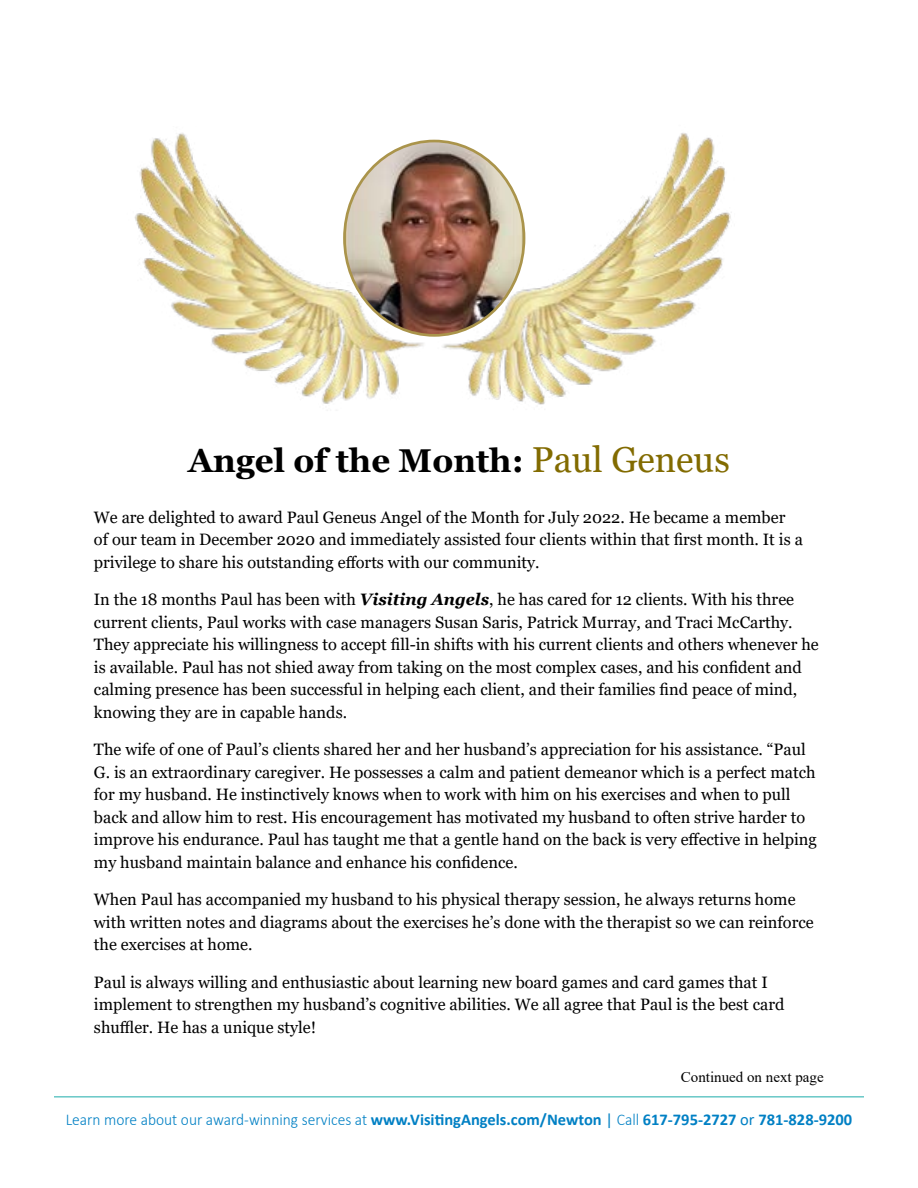
<style>
.page{position:relative;width:918px;height:1188px;background:#fff}
.page>*{position:absolute;margin:0;border:0;box-sizing:border-box;transform-origin:0 0}
.t1{font:700 33px "Georgia";color:#000}
.t2{font:16.5px/22.5px "Georgia";color:#000}
.t3{font:700 16.5px "Calibri";color:#0080c4}
.t4{font:15px "Times New Roman";color:#000}
.s1{font-weight:400;font-size:36px;color:#826b00}
.s2{font-weight:700;font-style:italic}
.s3{font-weight:300}
.s4{font-weight:400}
</style>
<div class="page">
<hr style="left:54px;top:1096px;width:810px;height:2px;background:#68c8c7">
<img style="left:134px;top:133px;width:598px;height:272px">
<h1 class="t1" style="left:188px;top:439px;width:543px">Angel of the Month: <span class="s1">Paul Geneus</span></h1>
<p class="t2" style="left:94px;top:506px;width:710px">We are delighted to award Paul Geneus Angel of the Month for July 2022. He became a member of our team in December 2020 and immediately assisted four clients within that first month. It is a privilege to share his outstanding efforts with our community.</p>
<p class="t2" style="left:94px;top:589px;width:726px">In the 18 months Paul has been with <span class="s2">Visiting Angels</span>, he has cared for 12 clients. With his three current clients, Paul works with case managers Susan Saris, Patrick Murray, and Traci McCarthy.<br>They appreciate his willingness to accept fill-in shifts with his current clients and others whenever he is available. Paul has not shied away from taking on the most complex cases, and his confident and calming presence has been successful in helping each client, and their families find peace of mind, knowing they are in capable hands.</p>
<p class="t2" style="left:94px;top:739px;width:724px">The wife of one of Paul’s clients shared her and her husband’s appreciation for his assistance. “Paul G. is an extraordinary caregiver. He possesses a calm and patient demeanor which is a perfect match for my husband. He instinctively knows when to work with him on his exercises and when to pull back and allow him to rest. His encouragement has motivated my husband to often strive harder to improve his endurance. Paul has taught me that a gentle hand on the back is very effective in helping my husband maintain balance and enhance his confidence.</p>
<p class="t2" style="left:94px;top:889px;width:721px">When Paul has accompanied my husband to his physical therapy session, he always returns home with written notes and diagrams about the exercises he’s done with the therapist so we can reinforce the exercises at home.</p>
<p class="t2" style="left:94px;top:971px;width:692px">Paul is always willing and enthusiastic about learning new board games and card games that I implement to strengthen my husband’s cognitive abilities. We all agree that Paul is the best card shuffler. He has a unique style!</p>
<p class="t4" style="left:681px;top:1066px;width:144px">Continued on next page</p>
<p class="t3" style="left:66px;top:1108px;width:788px"><span class="s3">Learn more about our award-winning services at</span> www.VisitingAngels.com/Newton <span class="s4">|</span> <span class="s3">Call</span> 617-795-2727 <span class="s4">or</span> 781-828-9200</p>
</div>
